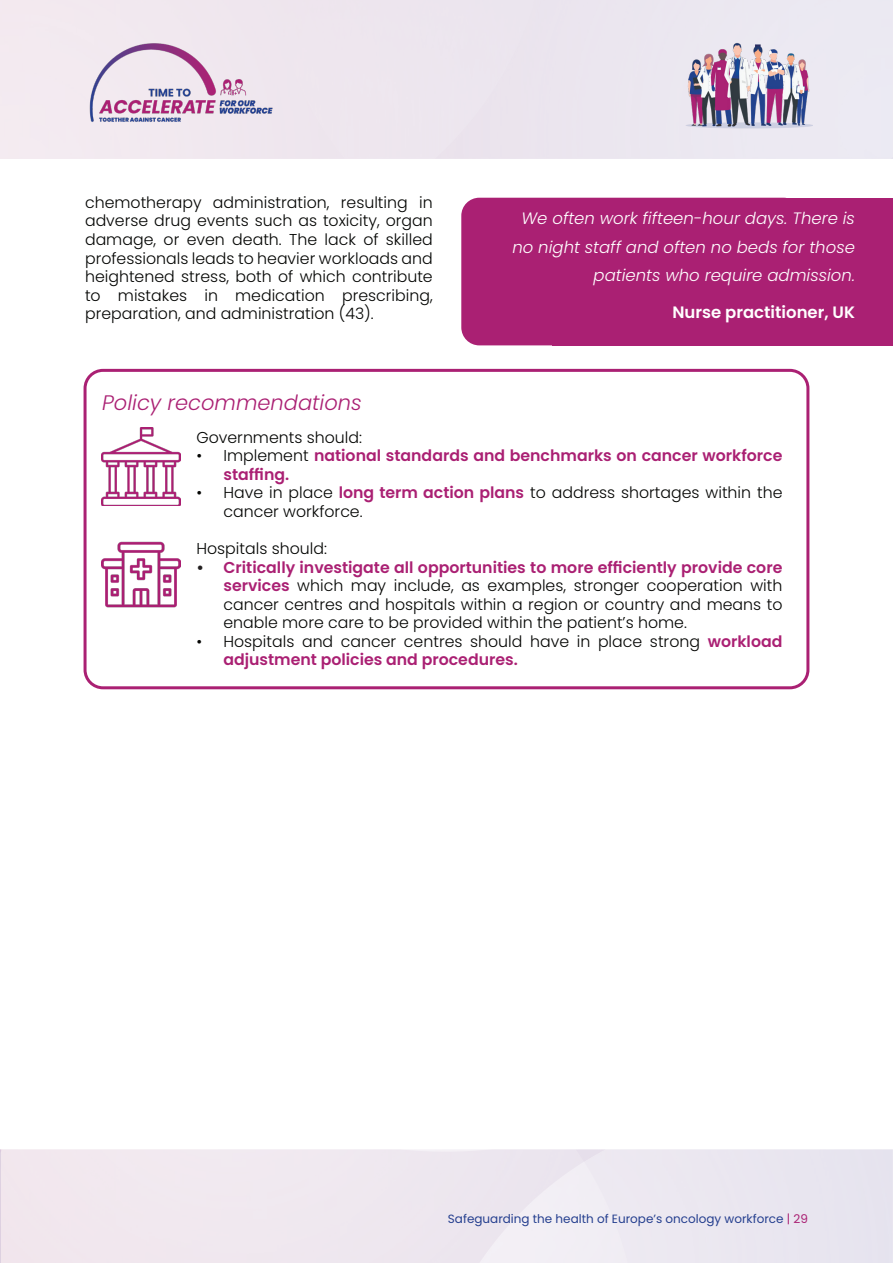
<style>
.page{position:relative;width:893px;height:1263px;background:#fff}
.page>*{position:absolute;margin:0;border:0;box-sizing:border-box;transform-origin:0 0}
.t1{font:italic 300 21px "Poppins";color:#aa2073}
.t2{font:italic 300 16.5px/28.5px "Poppins";color:#fff;text-align:right}
.t3{font:600 16.5px "Poppins";color:#fff}
.t4{font:300 15.75px/18.6px "Poppins";color:#040503;text-align:justify}
.t5{font:600 15.75px/18.6px "Poppins";color:#aa2073}
.t6{font:12px "Poppins";color:#253f8f}
.s1{font-weight:300;color:#040503}
.s2{font-weight:600;color:#aa2073}
.s3{font-weight:600;color:#231f20}
.s4{color:#aa2073}
</style>
<div class="page">
<img style="left:81px;top:21px;width:202px;height:127px">
<img style="left:679px;top:30px;width:134px;height:109px">
<div style="left:553px;top:198px;width:340px;height:147px;background:#aa2073"></div>
<div style="left:461px;top:198px;width:340px;height:147px;background:#aa2073;border-radius:18px"></div>
<div style="left:84px;top:369px;width:725px;height:320px;border:3px solid #aa2073;border-radius:18px"></div>
<img style="left:102px;top:428px;width:79px;height:78px">
<img style="left:102px;top:541px;width:79px;height:67px">
<p class="t4" style="left:85px;top:193px;width:349px">chemotherapy administration, resulting in adverse drug events such as toxicity, organ damage, or even death. The lack of skilled professionals leads to heavier workloads and heightened stress, both of which contribute to mistakes in medication prescribing, preparation, and administration (43).</p>
<p class="t2" style="left:512px;top:204px;width:344px">We often work fifteen-hour days. There is no night staff and often no beds for those patients who require admission.</p>
<p class="t3" style="left:672px;top:303px;width:184px">Nurse practitioner, UK</p>
<p class="t1" style="left:102px;top:391px;width:261px">Policy recommendations</p>
<p class="t4" style="left:196px;top:428px;width:167px">Governments should:</p>
<p class="t5" style="left:223px;top:447px;width:560px;text-indent:-27px"><span class="s1">• Implement</span> national standards and benchmarks on cancer workforce staffing.</p>
<p class="t4" style="left:223px;top:484px;width:560px;text-indent:-27px">• Have in place <span class="s2">long term action plans</span> to address shortages within the cancer workforce.</p>
<p class="t4" style="left:196px;top:539px;width:132px">Hospitals should:</p>
<p class="t4" style="left:223px;top:558px;width:560px;text-indent:-27px"><span class="s3">•</span> <span class="s2">Critically investigate all opportunities to more efficiently provide core services</span> which may include, as examples, stronger cooperation with cancer centres and hospitals within a region or country and means to enable more care to be provided within the patient’s home.</p>
<p class="t4" style="left:223px;top:632px;width:560px;text-indent:-27px">• Hospitals and cancer centres should have in place strong <span class="s2">workload adjustment policies and procedures.</span></p>
<p class="t6" style="left:448px;top:1212px;width:361px">Safeguarding the health of Europe’s oncology workforce <span class="s4">| 29</span></p>
</div>
